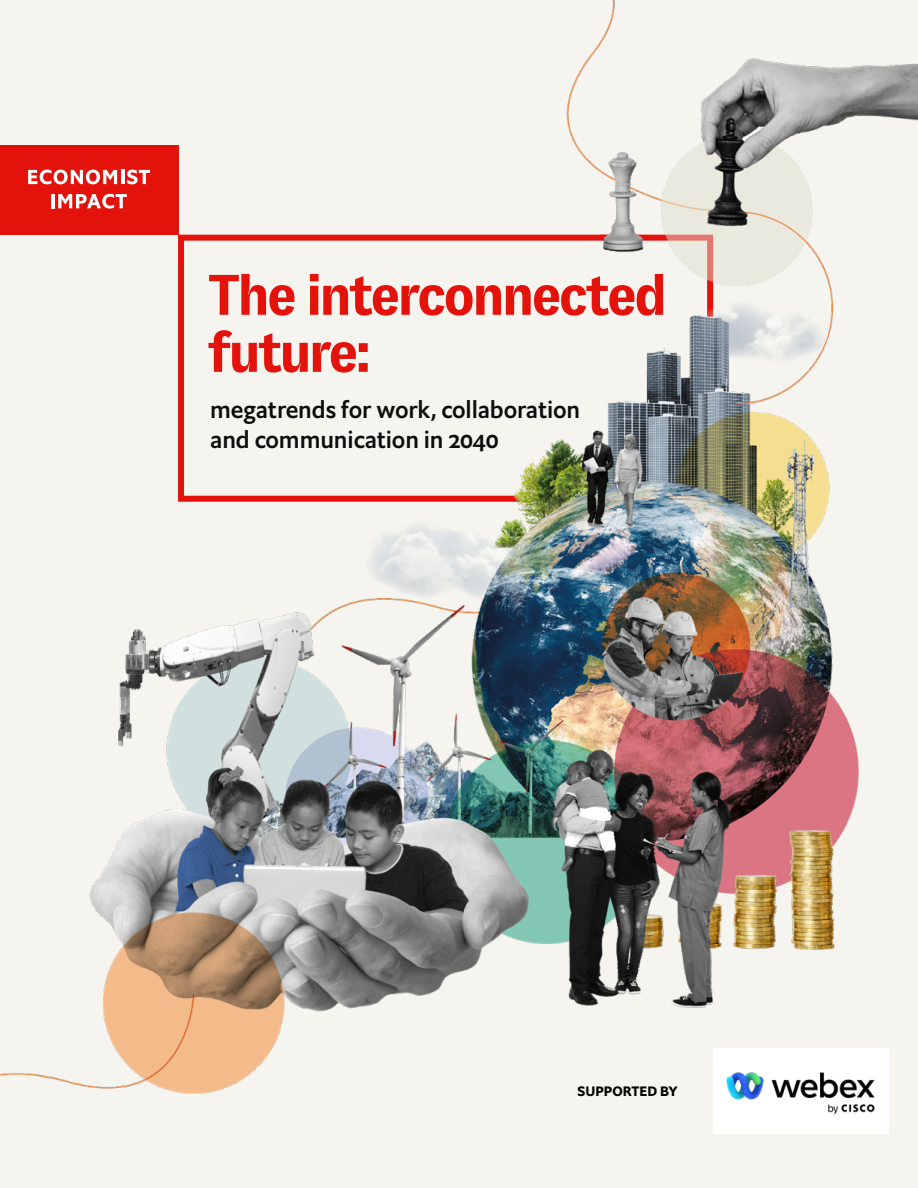
<style>
.page{position:relative;width:918px;height:1188px;background:#fff}
.page>*{position:absolute;margin:0;border:0;box-sizing:border-box;transform-origin:0 0}
.t1{font:700 57px/57px "GT Zirkon";letter-spacing:-.065em;color:#e3120b}
.t2{font:500 24px/30px "Econ Sans OS";letter-spacing:-.005em;color:#0d0d0d}
.t3{font:700 13.5px "Econ Sans OS";letter-spacing:-.005em;color:#000}
</style>
<div class="page">
<img style="left:0;top:0;width:918px;height:1188px">
<h1 class="t1" style="left:208px;top:267px;width:461px">The interconnected future:</h1>
<p class="t2" style="left:210px;top:395px;width:372px">megatrends for work, collaboration and communication in 2040</p>
<p class="t3" style="left:578px;top:1083px;width:102px">SUPPORTED BY</p>
</div>
